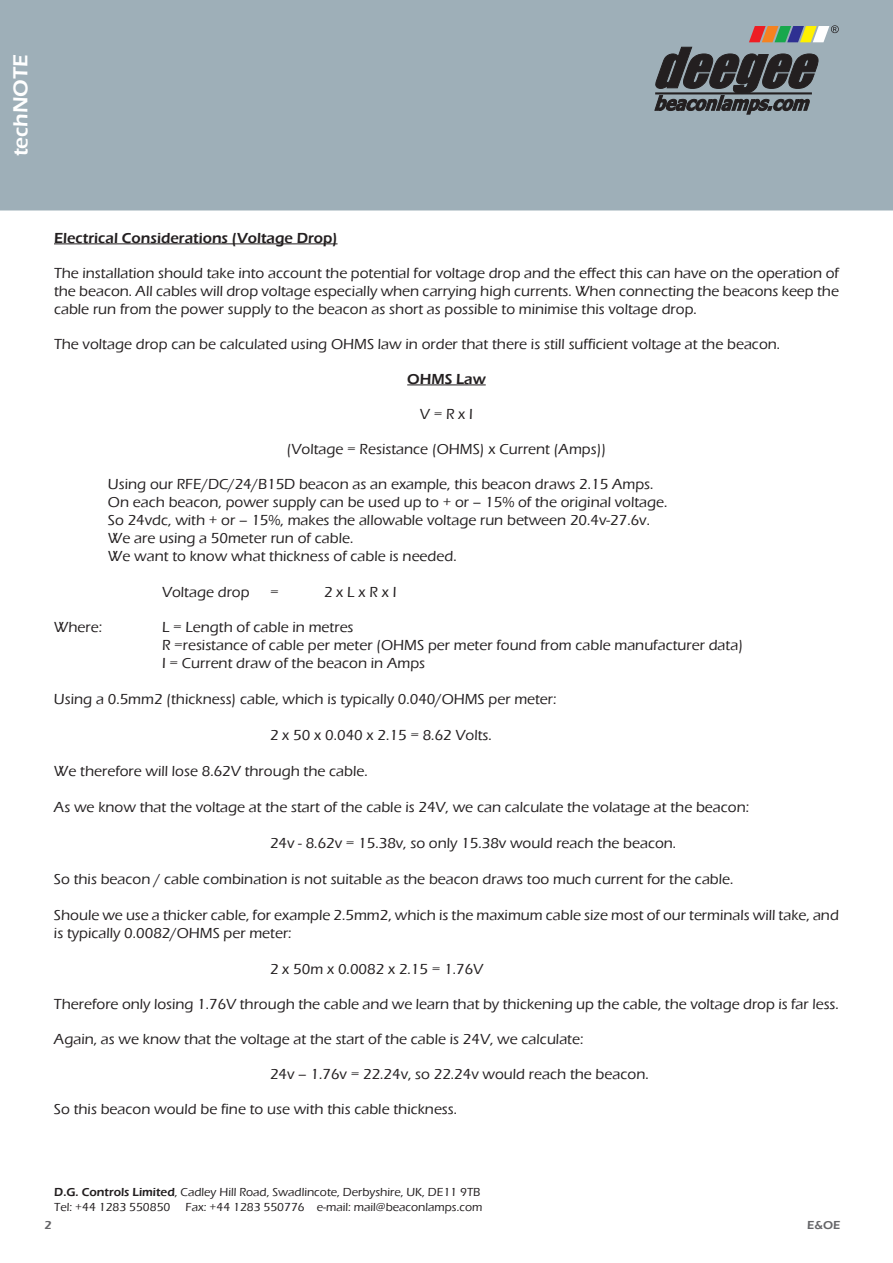
<style>
.page{position:relative;width:893px;height:1263px;background:#fff}
.page>*{position:absolute;margin:0;border:0;box-sizing:border-box;transform-origin:0 0}
.t1{font:600 21px "Eras ITC";color:#fff}
.t2{font:500 15px/18px "Eras ITC";color:#231f20}
.t3{font:600 15px "Eras ITC";color:#231f20}
.t4{font:500 12px/14.4px "Eras ITC";color:#231f20}
.t5{font:600 12px "Eras ITC";color:#656568}
.s1{font-weight:600}
</style>
<div class="page">
<div style="left:0;top:0;width:893px;height:210px;background:#9eafb8"></div>
<svg style="left:655px;top:25px;width:184px;height:89px"></svg>
<hr style="left:54px;top:243px;width:284px;height:1px;background:#231f20">
<hr style="left:407px;top:384px;width:79px;height:1px;background:#231f20">
<h1 class="t1" style="left:9px;top:156px;width:104px;rotate:-90deg">techNOTE</h1>
<p class="t3" style="left:54px;top:229px;width:285px">Electrical Considerations (Voltage Drop)</p>
<p class="t2" style="left:54px;top:264px;width:786px;text-align:justify">The installation should take into account the potential for voltage drop and the effect this can have on the operation of the beacon. All cables will drop voltage especially when carrying high currents. When connecting the beacons keep the cable run from the power supply to the beacon as short as possible to minimise this voltage drop.</p>
<p class="t2" style="left:54px;top:335px;width:728px">The voltage drop can be calculated using OHMS law in order that there is still sufficient voltage at the beacon.</p>
<p class="t3" style="left:407px;top:370px;width:80px">OHMS Law</p>
<p class="t2" style="left:420px;top:405px;width:55px">V = R x I</p>
<p class="t2" style="left:287px;top:440px;width:321px">(Voltage = Resistance (OHMS) x Current (Amps))</p>
<p class="t2" style="left:108px;top:475px;width:561px">Using our RFE/DC/24/B15D beacon as an example, this beacon draws 2.15 Amps.<br>On each beacon, power supply can be used up to + or – 15% of the original voltage.<br>So 24vdc, with + or – 15%, makes the allowable voltage run between 20.4v-27.6v.<br>We are using a 50meter run of cable.<br>We want to know what thickness of cable is needed.</p>
<p class="t2" style="left:162px;top:583px;width:89px">Voltage drop</p>
<p class="t2" style="left:270px;top:583px;width:10px">=</p>
<p class="t2" style="left:324px;top:583px;width:74px">2 x L x R x I</p>
<p class="t2" style="left:54px;top:618px;width:50px">Where:</p>
<p class="t2" style="left:162px;top:618px;width:583px">L = Length of cable in metres<br>R =resistance of cable per meter (OHMS per meter found from cable manufacturer data)<br>I = Current draw of the beacon in Amps</p>
<p class="t2" style="left:54px;top:690px;width:504px">Using a 0.5mm2 (thickness) cable, which is typically 0.040/OHMS per meter:</p>
<p class="t2" style="left:270px;top:726px;width:223px">2 x 50 x 0.040 x 2.15 = 8.62 Volts.</p>
<p class="t2" style="left:54px;top:762px;width:315px">We therefore will lose 8.62V through the cable.</p>
<p class="t2" style="left:54px;top:798px;width:697px">As we know that the voltage at the start of the cable is 24V, we can calculate the volatage at the beacon:</p>
<p class="t2" style="left:270px;top:834px;width:408px">24v - 8.62v = 15.38v, so only 15.38v would reach the beacon.</p>
<p class="t2" style="left:54px;top:870px;width:681px">So this beacon / cable combination is not suitable as the beacon draws too much current for the cable.</p>
<p class="t2" style="left:54px;top:906px;width:786px">Shoule we use a thicker cable, for example 2.5mm2, which is the maximum cable size most of our terminals will take, and is typically 0.0082/OHMS per meter:</p>
<p class="t2" style="left:270px;top:960px;width:215px">2 x 50m x 0.0082 x 2.15 = 1.76V</p>
<p class="t2" style="left:54px;top:995px;width:786px">Therefore only losing 1.76V through the cable and we learn that by thickening up the cable, the voltage drop is far less.</p>
<p class="t2" style="left:54px;top:1030px;width:531px">Again, as we know that the voltage at the start of the cable is 24V, we calculate:</p>
<p class="t2" style="left:270px;top:1065px;width:380px">24v – 1.76v = 22.24v, so 22.24v would reach the beacon.</p>
<p class="t2" style="left:54px;top:1100px;width:405px">So this beacon would be fine to use with this cable thickness.</p>
<p class="t4" style="left:54px;top:1185px;width:428px"><span class="s1">D.G. Controls Limited</span>, Cadley Hill Road, Swadlincote, Derbyshire, UK, DE11 9TB<br>Tel: +44 1283 550850</p>
<p class="t4" style="left:185px;top:1200px;width:299px">Fax: +44 1283 550776 e-mail: mail@beaconlamps.com</p>
<p class="t5" style="left:45px;top:1218px;width:9px">2</p>
<p class="t5" style="left:807px;top:1218px;width:35px">E&amp;OE</p>
</div>
